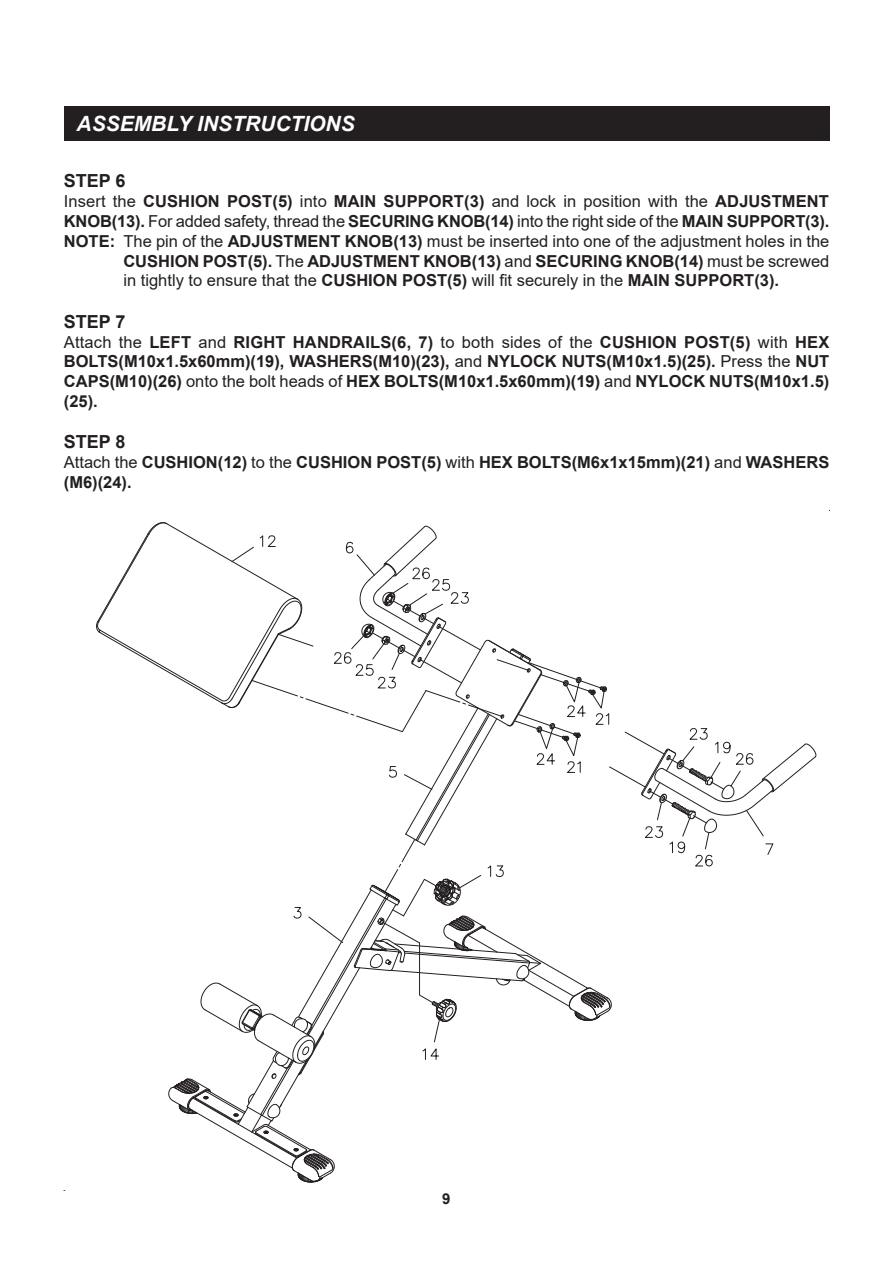
<style>
.page{position:relative;width:893px;height:1263px;background:#fff}
.page>*{position:absolute;margin:0;border:0;box-sizing:border-box;transform-origin:0 0}
.t1{font:italic 700 21px "Arial";color:#fff}
.t2{font:700 18px "Arial";color:#231f20}
.t3{font:700 16.5px/19.8px "Arial";color:#231f20;text-align:justify}
.t4{font:16.5px "Arial";color:#231f20}
.t5{font:700 15px "Arial";color:#231f20}
.s1{font-weight:400}
.s2{font-weight:700}
</style>
<div class="page">
<div style="left:64px;top:106px;width:765px;height:34px;background:#231f20"></div>
<svg style="left:96px;top:522px;width:720px;height:661px"></svg>
<p class="t1" style="left:77px;top:109px;width:280px">ASSEMBLY INSTRUCTIONS</p>
<p class="t2" style="left:64px;top:168px;width:63px">STEP 6</p>
<p class="t3" style="left:64px;top:192px;width:767px"><span class="s1">Insert the</span> CUSHION POST(5) <span class="s1">into</span> MAIN SUPPORT(3) <span class="s1">and lock in position with the</span> ADJUSTMENT</p>
<p class="t4" style="left:64px;top:210px;width:767px"><span class="s2">KNOB(13).</span> For added safety, thread the <span class="s2">SECURING KNOB(14)</span> into the right side of the <span class="s2">MAIN SUPPORT(3).</span></p>
<p class="t4" style="left:64px;top:230px;width:767px"><span class="s2">NOTE:</span> The pin of the <span class="s2">ADJUSTMENT KNOB(13)</span> must be inserted into one of the adjustment holes in the</p>
<p class="t3" style="left:123px;top:251px;width:707px">CUSHION POST(5). <span class="s1">The</span> ADJUSTMENT KNOB(13) <span class="s1">and</span> SECURING KNOB(14) <span class="s1">must be screwed</span></p>
<p class="t4" style="left:123px;top:269px;width:657px">in tightly to ensure that the <span class="s2">CUSHION POST(5)</span> will fit securely in the <span class="s2">MAIN SUPPORT(3).</span></p>
<p class="t2" style="left:64px;top:309px;width:63px">STEP 7</p>
<p class="t3" style="left:64px;top:332px;width:767px"><span class="s1">Attach the</span> LEFT <span class="s1">and</span> RIGHT HANDRAILS(6, 7) <span class="s1">to both sides of the</span> CUSHION POST(5) <span class="s1">with</span> HEX BOLTS(M10x1.5x60mm)(19), WASHERS(M10)(23), <span class="s1">and</span> NYLOCK NUTS(M10x1.5)(25). <span class="s1">Press the</span> NUT CAPS(M10)(26) <span class="s1">onto the bolt heads of</span> HEX BOLTS(M10x1.5x60mm)(19) <span class="s1">and</span> NYLOCK NUTS(M10x1.5) (25).</p>
<p class="t2" style="left:64px;top:429px;width:63px">STEP 8</p>
<p class="t3" style="left:64px;top:453px;width:767px"><span class="s1">Attach the</span> CUSHION(12) <span class="s1">to the</span> CUSHION POST(5) <span class="s1">with</span> HEX BOLTS(M6x1x15mm)(21) <span class="s1">and</span> WASHERS (M6)(24).</p>
<p class="t5" style="left:442px;top:1188px;width:10px">9</p>
</div>
